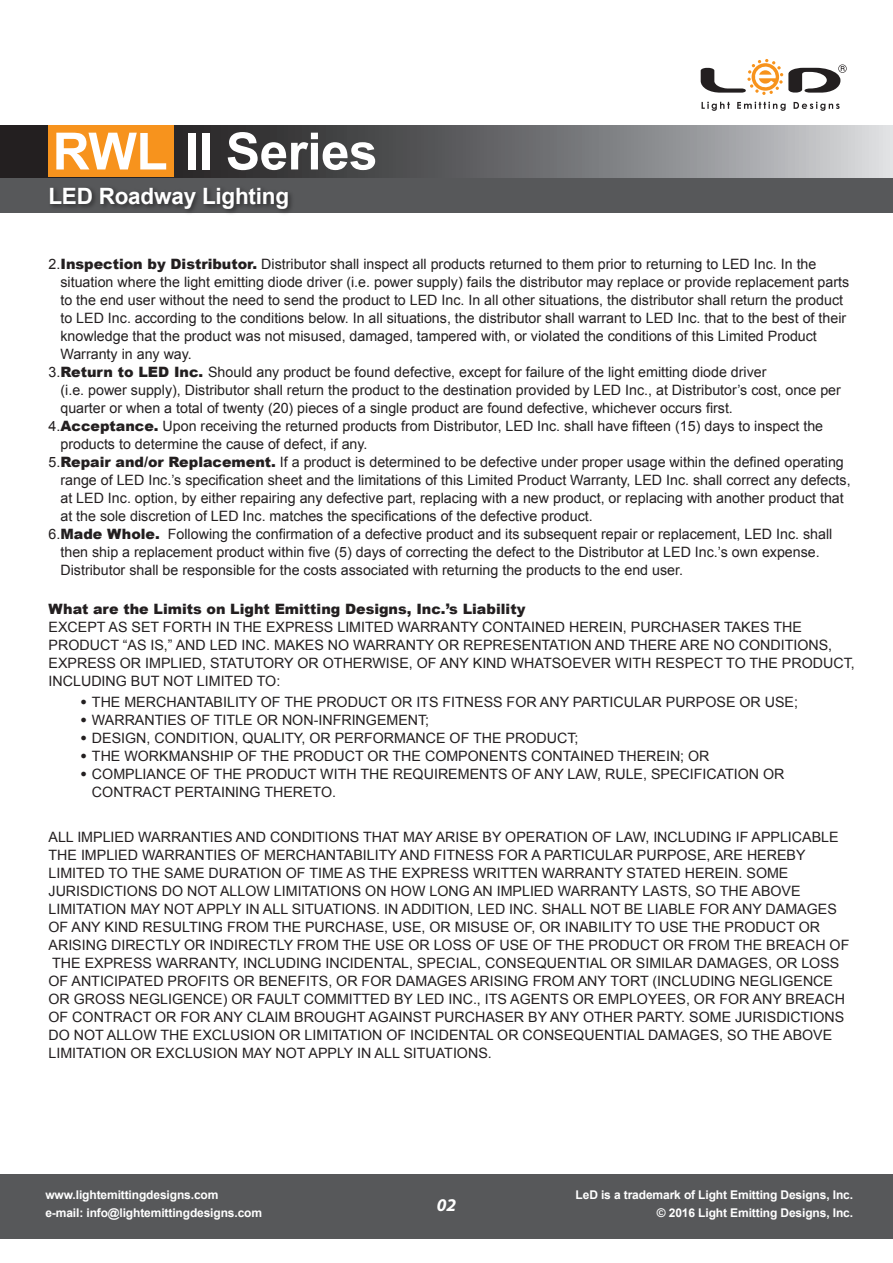
<style>
.page{position:relative;width:893px;height:1263px;background:#fff}
.page>*{position:absolute;margin:0;border:0;box-sizing:border-box;transform-origin:0 0}
.t1{font:700 51.45px "Arial";letter-spacing:-.01em;color:#fff}
.t2{font:700 22.5px "Arial";letter-spacing:-.01em;color:#fff}
.t3{font:italic 700 18px "Myriad Pro";color:#fff}
.t4{font:14.25px/18px "Arial";color:#231f20}
.t5{font:900 14.25px "Arial";color:#231f20}
.t6{font:700 12px/18px "Arial";letter-spacing:-.01em;color:#fff;text-align:right}
.s1{font-weight:900}
</style>
<div class="page">
<div style="left:0;top:177px;width:893px;height:36px;background:#57585a"></div>
<svg style="left:0;top:125px;width:893px;height:52px;background:#6f6f70"></svg>
<div style="left:0;top:1174px;width:893px;height:64px;background:#57585a"></div>
<div style="left:49px;top:125px;width:125px;height:52px;background:#f7931d"></div>
<svg style="left:701px;top:59px;width:146px;height:36px"></svg>
<svg style="left:702px;top:102px;width:28px;height:9px"></svg>
<svg style="left:737px;top:102px;width:49px;height:9px"></svg>
<svg style="left:794px;top:102px;width:46px;height:9px"></svg>
<h1 class="t1" style="left:53px;top:117px;width:327px">RWL II Series</h1>
<h2 class="t2" style="left:48px;top:181px;width:242px">LED Roadway Lighting</h2>
<p class="t4" style="left:49px;top:255px;width:769px">2.<span class="s1">Inspection by Distributor.</span> Distributor shall inspect all products returned to them prior to returning to LED Inc. In the</p>
<p class="t4" style="left:60px;top:273px;width:790px">situation where the light emitting diode driver (i.e. power supply) fails the distributor may replace or provide replacement parts</p>
<p class="t4" style="left:60px;top:291px;width:784px">to the end user without the need to send the product to LED Inc. In all other situations, the distributor shall return the product</p>
<p class="t4" style="left:60px;top:309px;width:787px">to LED Inc. according to the conditions below. In all situations, the distributor shall warrant to LED Inc. that to the best of their</p>
<p class="t4" style="left:60px;top:327px;width:758px">knowledge that the product was not misused, damaged, tampered with, or violated the conditions of this Limited Product</p>
<p class="t4" style="left:60px;top:345px;width:133px">Warranty in any way.</p>
<p class="t4" style="left:49px;top:363px;width:719px">3.<span class="s1">Return to LED Inc.</span> Should any product be found defective, except for failure of the light emitting diode driver</p>
<p class="t4" style="left:60px;top:381px;width:782px">(i.e. power supply), Distributor shall return the product to the destination provided by LED Inc., at Distributor’s cost, once per</p>
<p class="t4" style="left:60px;top:399px;width:674px">quarter or when a total of twenty (20) pieces of a single product are found defective, whichever occurs first.</p>
<p class="t4" style="left:49px;top:417px;width:776px">4.<span class="s1">Acceptance.</span> Upon receiving the returned products from Distributor, LED Inc. shall have fifteen (15) days to inspect the</p>
<p class="t4" style="left:60px;top:435px;width:309px">products to determine the cause of defect, if any.</p>
<p class="t4" style="left:49px;top:453px;width:797px">5.<span class="s1">Repair and/or Replacement.</span> If a product is determined to be defective under proper usage within the defined operating</p>
<p class="t4" style="left:60px;top:471px;width:792px">range of LED Inc.’s specification sheet and the limitations of this Limited Product Warranty, LED Inc. shall correct any defects,</p>
<p class="t4" style="left:60px;top:489px;width:785px">at LED Inc. option, by either repairing any defective part, replacing with a new product, or replacing with another product that</p>
<p class="t4" style="left:60px;top:507px;width:534px">at the sole discretion of LED Inc. matches the specifications of the defective product.</p>
<p class="t4" style="left:49px;top:525px;width:785px">6.<span class="s1">Made Whole.</span> Following the confirmation of a defective product and its subsequent repair or replacement, LED Inc. shall</p>
<p class="t4" style="left:60px;top:543px;width:761px">then ship a replacement product within five (5) days of correcting the defect to the Distributor at LED Inc.’s own expense.</p>
<p class="t4" style="left:60px;top:561px;width:624px">Distributor shall be responsible for the costs associated with returning the products to the end user.</p>
<p class="t5" style="left:49px;top:598px;width:478px">What are the Limits on Light Emitting Designs, Inc.’s Liability</p>
<p class="t4" style="left:49px;top:618px;width:808px">EXCEPT AS SET FORTH IN THE EXPRESS LIMITED WARRANTY CONTAINED HEREIN, PURCHASER TAKES THE PRODUCT “AS IS,” AND LED INC. MAKES NO WARRANTY OR REPRESENTATION AND THERE ARE NO CONDITIONS, EXPRESS OR IMPLIED, STATUTORY OR OTHERWISE, OF ANY KIND WHATSOEVER WITH RESPECT TO THE PRODUCT, INCLUDING BUT NOT LIMITED TO:</p>
<p class="t4" style="left:80px;top:693px;width:719px"><span class="s1">•</span> THE MERCHANTABILITY OF THE PRODUCT OR ITS FITNESS FOR ANY PARTICULAR PURPOSE OR USE;</p>
<p class="t4" style="left:80px;top:711px;width:351px"><span class="s1">•</span> WARRANTIES OF TITLE OR NON-INFRINGEMENT;</p>
<p class="t4" style="left:80px;top:729px;width:500px"><span class="s1">•</span> DESIGN, CONDITION, QUALITY, OR PERFORMANCE OF THE PRODUCT;</p>
<p class="t4" style="left:80px;top:747px;width:631px"><span class="s1">•</span> THE WORKMANSHIP OF THE PRODUCT OR THE COMPONENTS CONTAINED THEREIN; OR</p>
<p class="t4" style="left:92px;top:765px;width:694px;text-indent:-12px"><span class="s1">•</span> COMPLIANCE OF THE PRODUCT WITH THE REQUIREMENTS OF ANY LAW, RULE, SPECIFICATION OR<br>CONTRACT PERTAINING THERETO.</p>
<p class="t4" style="left:49px;top:828px;width:802px">ALL IMPLIED WARRANTIES AND CONDITIONS THAT MAY ARISE BY OPERATION OF LAW, INCLUDING IF APPLICABLE THE IMPLIED WARRANTIES OF MERCHANTABILITY AND FITNESS FOR A PARTICULAR PURPOSE, ARE HEREBY LIMITED TO THE SAME DURATION OF TIME AS THE EXPRESS WRITTEN WARRANTY STATED HEREIN. SOME JURISDICTIONS DO NOT ALLOW LIMITATIONS ON HOW LONG AN IMPLIED WARRANTY LASTS, SO THE ABOVE LIMITATION MAY NOT APPLY IN ALL SITUATIONS. IN ADDITION, LED INC. SHALL NOT BE LIABLE FOR ANY DAMAGES OF ANY KIND RESULTING FROM THE PURCHASE, USE, OR MISUSE OF, OR INABILITY TO USE THE PRODUCT OR ARISING DIRECTLY OR INDIRECTLY FROM THE USE OR LOSS OF USE OF THE PRODUCT OR FROM THE BREACH OF THE EXPRESS WARRANTY, INCLUDING INCIDENTAL, SPECIAL, CONSEQUENTIAL OR SIMILAR DAMAGES, OR LOSS OF ANTICIPATED PROFITS OR BENEFITS, OR FOR DAMAGES ARISING FROM ANY TORT (INCLUDING NEGLIGENCE OR GROSS NEGLIGENCE) OR FAULT COMMITTED BY LED INC., ITS AGENTS OR EMPLOYEES, OR FOR ANY BREACH OF CONTRACT OR FOR ANY CLAIM BROUGHT AGAINST PURCHASER BY ANY OTHER PARTY. SOME JURISDICTIONS DO NOT ALLOW THE EXCLUSION OR LIMITATION OF INCIDENTAL OR CONSEQUENTIAL DAMAGES, SO THE ABOVE LIMITATION OR EXCLUSION MAY NOT APPLY IN ALL SITUATIONS.</p>
<p class="t6" style="left:45px;top:1186px;width:218px;text-align:left">www.lightemittingdesigns.com<br>e-mail: info@lightemittingdesigns.com</p>
<p class="t3" style="left:437px;top:1194px;width:21px">02</p>
<p class="t6" style="left:576px;top:1186px;width:279px">LeD is a trademark of Light Emitting Designs, Inc. © 2016 Light Emitting Designs, Inc.</p>
</div>
